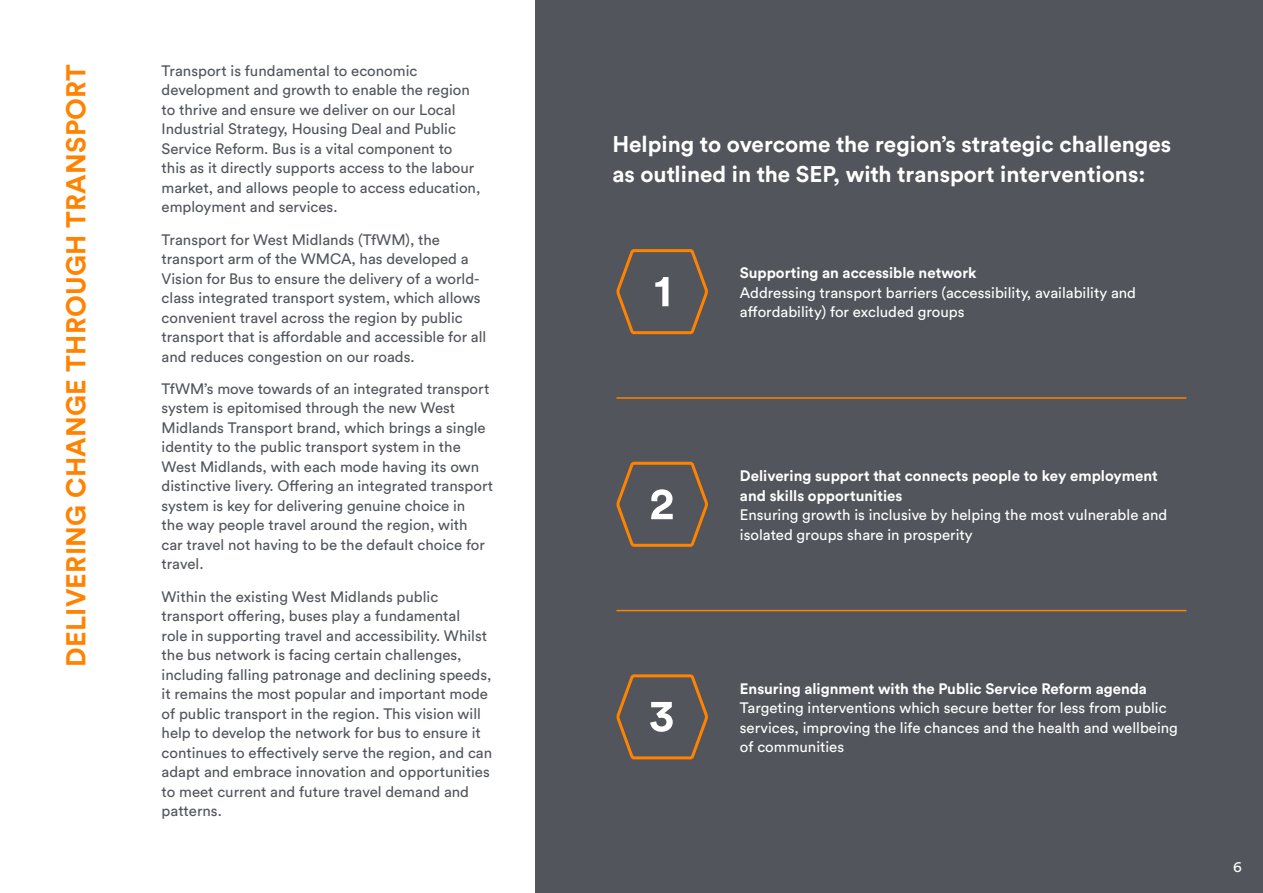
<style>
.page{position:relative;width:1263px;height:893px;background:#fff}
.page>*{position:absolute;margin:0;border:0;box-sizing:border-box;transform-origin:0 0}
.t1{font:700 27px "Circular Std";letter-spacing:.01em;color:#ff8300}
.t2{font:700 22.5px/30px "Circular Std";color:#fff}
.t3{font:15px/19.5px "Circular Std";color:#52555b}
.t4{font:15px/19.5px "Circular Std";color:#fff}
.t5{font:700 15px/19.5px "Circular Std";color:#fff}
</style>
<div class="page">
<div style="left:536px;top:0;width:727px;height:893px;background:#52555b"></div>
<svg style="left:616px;top:249px;width:92px;height:86px"></svg>
<svg style="left:616px;top:461px;width:92px;height:86px"></svg>
<svg style="left:616px;top:674px;width:92px;height:86px"></svg>
<hr style="left:616px;top:397px;width:570px;height:2px;background:#ff8300">
<hr style="left:616px;top:610px;width:570px;height:1px;background:#ff8300">
<h1 class="t1" style="left:59px;top:667px;width:605px;rotate:-90deg">DELIVERING CHANGE THROUGH TRANSPORT</h1>
<p class="t3" style="left:162px;top:61px;width:320px">Transport is fundamental to economic development and growth to enable the region to thrive and ensure we deliver on our Local Industrial Strategy, Housing Deal and Public Service Reform. Bus is a vital component to this as it directly supports access to the labour market, and allows people to access education, employment and services.</p>
<p class="t3" style="left:162px;top:229px;width:326px">Transport for West Midlands (TfWM), the transport arm of the WMCA, has developed a Vision for Bus to ensure the delivery of a world&shy;class integrated transport system, which allows convenient travel across the region by public transport that is affordable and accessible for all and reduces congestion on our roads.</p>
<p class="t3" style="left:162px;top:379px;width:333px">TfWM’s move towards of an integrated transport system is epitomised through the new West Midlands Transport brand, which brings a single identity to the public transport system in the West Midlands, with each mode having its own distinctive livery. Offering an integrated transport system is key for delivering genuine choice in<br>the way people travel around the region, with<br>car travel not having to be the default choice for travel.</p>
<p class="t3" style="left:162px;top:586px;width:332px">Within the existing West Midlands public transport offering, buses play a fundamental<br>role in supporting travel and accessibility. Whilst the bus network is facing certain challenges, including falling patronage and declining speeds, it remains the most popular and important mode of public transport in the region. This vision will help to develop the network for bus to ensure it continues to effectively serve the region, and can adapt and embrace innovation and opportunities to meet current and future travel demand and patterns.</p>
<h2 class="t2" style="left:612px;top:128px;width:560px">Helping to overcome the region’s strategic challenges as outlined in the SEP, with transport interventions:</h2>
<p class="t5" style="left:740px;top:263px;width:238px">Supporting an accessible network</p>
<p class="t4" style="left:740px;top:283px;width:398px">Addressing transport barriers (accessibility, availability and affordability) for excluded groups</p>
<p class="t5" style="left:740px;top:466px;width:419px">Delivering support that connects people to key employment and skills opportunities</p>
<p class="t4" style="left:740px;top:505px;width:429px">Ensuring growth is inclusive by helping the most vulnerable and isolated groups share in prosperity</p>
<p class="t5" style="left:740px;top:678px;width:409px">Ensuring alignment with the Public Service Reform agenda</p>
<p class="t4" style="left:740px;top:698px;width:439px">Targeting interventions which secure better for less from public services, improving the life chances and the health and wellbeing of communities</p>
<p class="t4" style="left:1233px;top:856px;width:10px">6</p>
</div>
